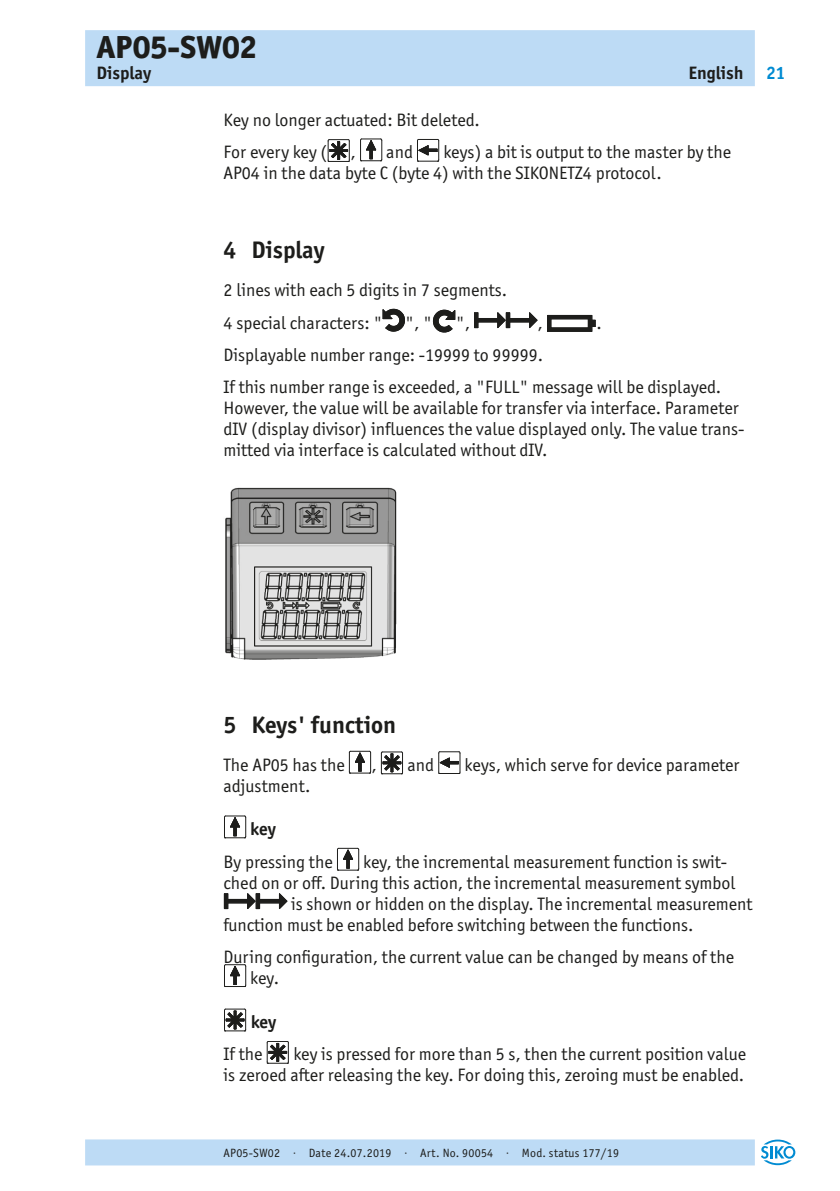
<style>
.page{position:relative;width:840px;height:1191px;background:#fff}
.page>*{position:absolute;margin:0;border:0;box-sizing:border-box;transform-origin:0 0}
.t1{font:800 32px "Officina Sans ITC Pro";color:#1d1d1b}
.t2{font:700 24px "Officina Sans ITC Pro";color:#1d1d1b}
._03__Fliesstext{font:18px/21px "Officina Sans ITC Pro";color:#1d1d1b}
._02__Ueberschrift{font:700 18px "Officina Sans ITC Pro";color:#1d1d1b}
.t3{font:700 18px "Officina Sans ITC Pro";color:#008bd2}
.t4{font:12px "Officina Sans ITC Pro";letter-spacing:.02em;color:#1d1d1b}
</style>
<div class="page">
<div style="left:85px;top:30px;width:669px;height:56px;background:#bddbf5"></div>
<div style="left:85px;top:1139px;width:669px;height:26px;background:#bddbf5"></div>
<svg style="left:761px;top:1139px;width:33px;height:26px"></svg>
<svg style="left:327px;top:139px;width:23px;height:23px"></svg>
<svg style="left:360px;top:138px;width:22px;height:24px"></svg>
<svg style="left:417px;top:139px;width:22px;height:23px"></svg>
<svg style="left:382px;top:308px;width:23px;height:24px"></svg>
<svg style="left:432px;top:309px;width:23px;height:23px"></svg>
<svg style="left:474px;top:312px;width:63px;height:16px"></svg>
<img style="left:548px;top:314px;width:48px;height:13px">
<svg style="left:547px;top:315px;width:48px;height:17px"></svg>
<img style="left:225px;top:487px;width:171px;height:173px">
<svg style="left:348px;top:751px;width:23px;height:23px"></svg>
<svg style="left:380px;top:751px;width:23px;height:23px"></svg>
<svg style="left:438px;top:751px;width:22px;height:23px"></svg>
<svg style="left:224px;top:815px;width:22px;height:23px"></svg>
<svg style="left:337px;top:848px;width:22px;height:23px"></svg>
<img style="left:223px;top:893px;width:1px;height:16px">
<svg style="left:224px;top:893px;width:63px;height:16px"></svg>
<svg style="left:224px;top:964px;width:23px;height:23px"></svg>
<img style="left:246px;top:1009px;width:1px;height:22px">
<svg style="left:224px;top:1008px;width:22px;height:24px"></svg>
<svg style="left:266px;top:1041px;width:23px;height:23px"></svg>
<h1 class="t1" style="left:96px;top:26px;width:161px">AP05-SW02</h1>
<p class="_02__Ueberschrift" style="left:96px;top:62px;width:56px">Display</p>
<p class="_02__Ueberschrift" style="left:688px;top:62px;width:57px">English</p>
<p class="_03__Fliesstext" style="left:223px;top:109px;width:257px">Key no longer actuated: Bit deleted.</p>
<p class="_03__Fliesstext" style="left:223px;top:142px;width:105px">For every key (</p>
<p class="_03__Fliesstext" style="left:350px;top:142px;width:7px">,</p>
<p class="_03__Fliesstext" style="left:386px;top:142px;width:28px">and</p>
<p class="_03__Fliesstext" style="left:223px;top:142px;width:508px;text-indent:220px">keys) a bit is output to the master by the<br>AP04 in the data byte C (byte 4) with the SIKONETZ4 protocol.</p>
<p class="t2" style="left:223px;top:235px;width:102px">4 Display</p>
<p class="_03__Fliesstext" style="left:223px;top:280px;width:285px">2 lines with each 5 digits in 7 segments.</p>
<p class="_03__Fliesstext" style="left:223px;top:312px;width:160px">4 special characters: "</p>
<p class="_03__Fliesstext" style="left:405px;top:312px;width:29px">", "</p>
<p class="_03__Fliesstext" style="left:455px;top:312px;width:16px">",</p>
<p class="_03__Fliesstext" style="left:537px;top:312px;width:7px">,</p>
<p class="_03__Fliesstext" style="left:596px;top:312px;width:7px">.</p>
<p class="_03__Fliesstext" style="left:223px;top:344px;width:321px">Displayable number range: -19999 to 99999.</p>
<p class="_03__Fliesstext" style="left:223px;top:377px;width:522px">If this number range is exceeded, a "FULL" message will be displayed.<br>However, the value will be available for transfer via interface. Parameter dIV (display divisor) influences the value displayed only. The value trans&shy;mitted via interface is calculated without dIV.</p>
<p class="t3" style="left:765px;top:62px;width:21px">21</p>
<p class="t2" style="left:223px;top:709px;width:174px">5 Keys' function</p>
<p class="_03__Fliesstext" style="left:223px;top:754px;width:123px">The AP05 has the</p>
<p class="_03__Fliesstext" style="left:371px;top:754px;width:7px">,</p>
<p class="_03__Fliesstext" style="left:407px;top:754px;width:28px">and</p>
<p class="_03__Fliesstext" style="left:464px;top:754px;width:276px">keys, which serve for device parameter</p>
<p class="_03__Fliesstext" style="left:223px;top:775px;width:88px">adjustment.</p>
<p class="_02__Ueberschrift" style="left:250px;top:818px;width:27px">key</p>
<p class="_03__Fliesstext" style="left:223px;top:851px;width:111px">By pressing the</p>
<p class="_03__Fliesstext" style="left:363px;top:851px;width:365px">key, the incremental measurement function is swit-</p>
<p class="_03__Fliesstext" style="left:223px;top:872px;width:513px">ched on or off. During this action, the incremental measurement symbol</p>
<p class="_03__Fliesstext" style="left:291px;top:893px;width:462px">is shown or hidden on the display. The incremental measurement</p>
<p class="_03__Fliesstext" style="left:223px;top:914px;width:471px">function must be enabled before switching between the functions.</p>
<p class="_03__Fliesstext" style="left:250px;top:946px;width:485px;text-indent:-27px">During configuration, the current value can be changed by means of the key.</p>
<p class="_02__Ueberschrift" style="left:250px;top:1010px;width:27px">key</p>
<p class="_03__Fliesstext" style="left:223px;top:1043px;width:40px">If the</p>
<p class="_03__Fliesstext" style="left:223px;top:1043px;width:523px;text-align:right">key is pressed for more than 5 s, then the current position value<br>is zeroed after releasing the key. For doing this, zeroing must be enabled.</p>
<p class="t4" style="left:223px;top:1145px;width:397px">AP05-SW02 · Date 24.07.2019 · Art. No. 90054 · Mod. status 177/19</p>
</div>
